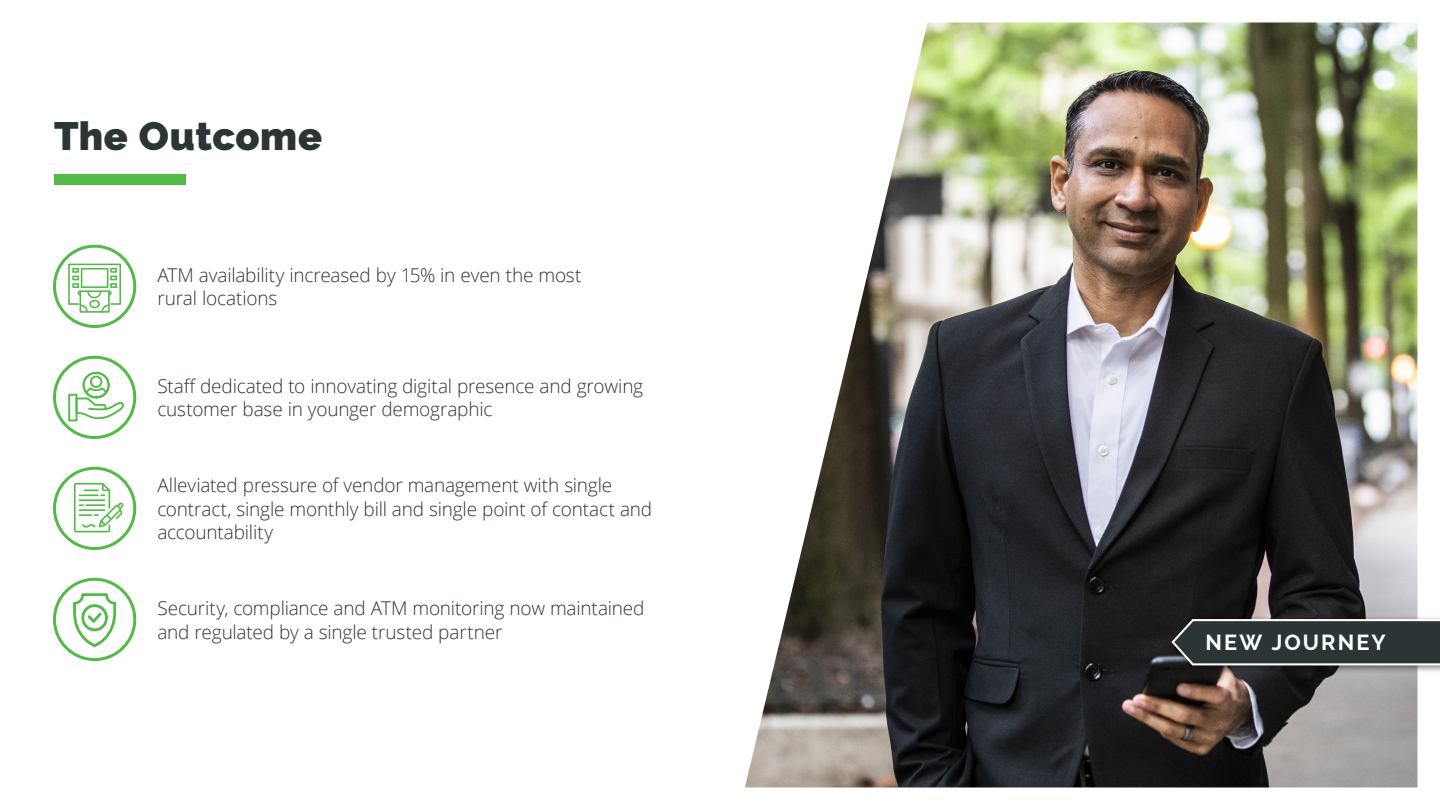
<style>
.page{position:relative;width:1440px;height:810px;background:#fff}
.page>*{position:absolute;margin:0;border:0;box-sizing:border-box;transform-origin:0 0}
.t1{font:900 39.38px "Raleway";letter-spacing:.015em;color:#2b3536}
.t2{font:700 21.67px "Raleway";letter-spacing:.095em;color:#fff}
.t3{font:300 18.98px/23.8px "Open Sans";letter-spacing:-.01em;color:#2b3536}
</style>
<div class="page">
<img style="left:933px;top:23px;width:484px;height:764px">
<div style="left:53px;top:245px;width:83px;height:83px;border:3px solid #54ba47;border-radius:50%"></div>
<div style="left:53px;top:356px;width:83px;height:83px;border:3px solid #54ba47;border-radius:50%"></div>
<div style="left:53px;top:467px;width:83px;height:83px;border:3px solid #54ba47;border-radius:50%"></div>
<div style="left:53px;top:578px;width:83px;height:83px;border:3px solid #54ba47;border-radius:50%"></div>
<svg style="left:68px;top:264px;width:53px;height:49px"></svg>
<svg style="left:73px;top:593px;width:43px;height:54px"></svg>
<svg style="left:74px;top:483px;width:50px;height:49px"></svg>
<svg style="left:68px;top:372px;width:56px;height:49px"></svg>
<div style="left:55px;top:175px;width:131px;height:10px;background:#54ba47"></div>
<svg style="left:745px;top:23px;width:188px;height:764px"></svg>
<div style="left:1168px;top:615px;width:272px;height:59px;background:#000;opacity:.5"></div>
<svg style="left:1170px;top:618px;width:270px;height:48px;background:#3e4748"></svg>
<h1 class="t1" style="left:54px;top:113px;width:270px">The Outcome</h1>
<p class="t3" style="left:157px;top:262px;width:426px">ATM availability increased by 15% in even the most rural locations</p>
<p class="t3" style="left:157px;top:373px;width:487px">Staff dedicated to innovating digital presence and growing customer base in younger demographic</p>
<p class="t3" style="left:157px;top:473px;width:496px">Alleviated pressure of vendor management with single contract, single monthly bill and single point of contact and accountability</p>
<p class="t3" style="left:157px;top:596px;width:489px">Security, compliance and ATM monitoring now maintained and regulated by a single trusted partner</p>
<p class="t2" style="left:1206px;top:630px;width:182px">NEW JOURNEY</p>
</div>
